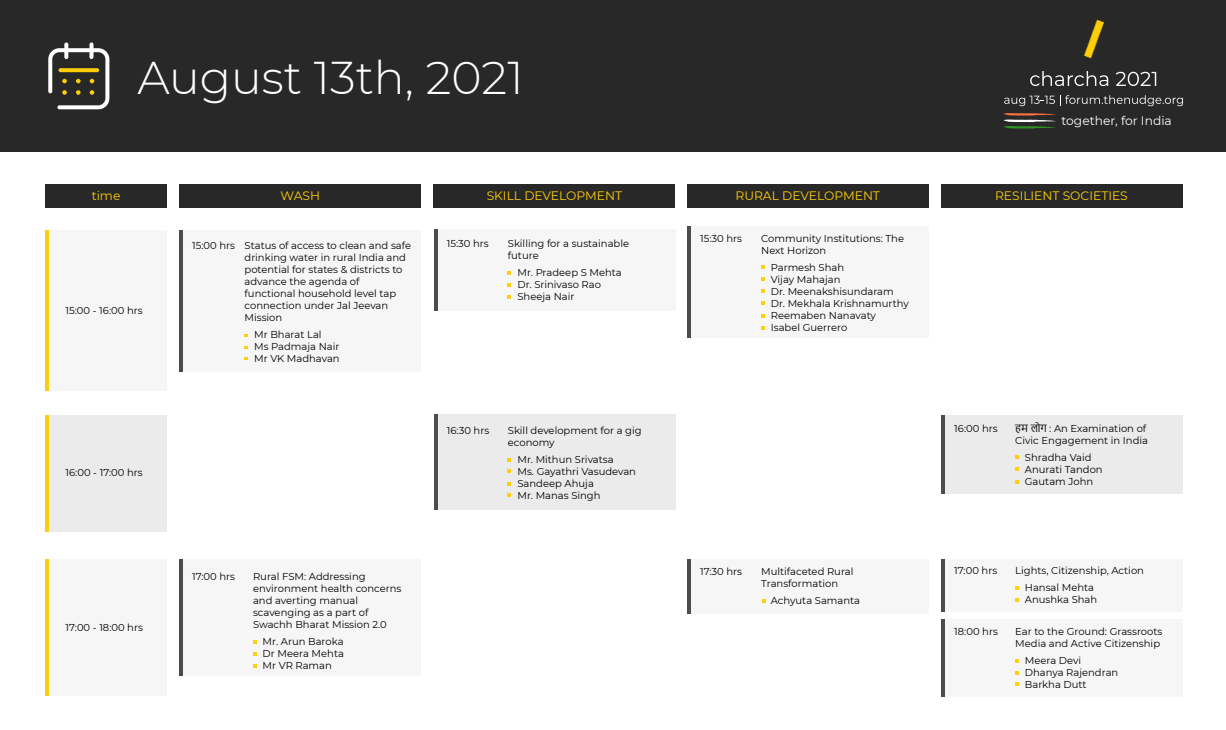
<style>
.page{position:relative;width:1226px;height:730px;background:#fff}
.page>*{position:absolute;margin:0;border:0;box-sizing:border-box;transform-origin:0 0}
.t1{font:300 45.8px "Montserrat";color:#fff}
.t2{font:12.3px "Montserrat";color:#fecf09}
.t3{font:12.3px "Montserrat";color:#fff}
.t4{font:10px/12px "Montserrat";color:#000}
.s1{font-family:"Nirmala UI"}
</style>
<div class="page">
<div style="left:0;top:0;width:1225px;height:152px;background:#282828"></div>
<svg style="left:1030px;top:71px;width:78px;height:15px"></svg>
<svg style="left:1115px;top:72px;width:41px;height:14px"></svg>
<svg style="left:1004px;top:95px;width:178px;height:11px"></svg>
<img style="left:1083px;top:19px;width:22px;height:39px">
<svg style="left:1003px;top:113px;width:52px;height:16px"></svg>
<svg style="left:89px;top:42px;width:4px;height:17px"></svg>
<svg style="left:64px;top:42px;width:4px;height:17px"></svg>
<svg style="left:48px;top:48px;width:61px;height:61px"></svg>
<div style="left:179px;top:559px;width:242px;height:117px;background:#f6f6f6"></div>
<hr style="left:179px;top:559px;width:4px;height:117px;background:#4c4c4c">
<div style="left:179px;top:230px;width:242px;height:142px;background:#f6f6f6"></div>
<hr style="left:179px;top:230px;width:4px;height:142px;background:#4c4c4c">
<div style="left:179px;top:184px;width:242px;height:23px;background:#282828"></div>
<div style="left:433px;top:184px;width:241px;height:23px;background:#282828"></div>
<div style="left:687px;top:184px;width:241px;height:23px;background:#282828"></div>
<div style="left:941px;top:184px;width:241px;height:23px;background:#282828"></div>
<div style="left:45px;top:184px;width:122px;height:23px;background:#282828"></div>
<div style="left:434px;top:415px;width:241px;height:95px;background:#ebebeb"></div>
<hr style="left:434px;top:415px;width:4px;height:95px;background:#4c4c4c">
<div style="left:434px;top:230px;width:241px;height:81px;background:#f6f6f6"></div>
<hr style="left:434px;top:230px;width:4px;height:81px;background:#4c4c4c">
<div style="left:687px;top:559px;width:241px;height:55px;background:#f6f6f6"></div>
<hr style="left:687px;top:559px;width:4px;height:55px;background:#4c4c4c">
<div style="left:687px;top:226px;width:241px;height:111px;background:#f6f6f6"></div>
<hr style="left:687px;top:226px;width:4px;height:111px;background:#4c4c4c">
<svg style="left:761px;top:301px;width:3px;height:4px"></svg>
<div style="left:941px;top:619px;width:241px;height:77px;background:#f6f6f6"></div>
<hr style="left:941px;top:619px;width:4px;height:77px;background:#4c4c4c">
<div style="left:45px;top:230px;width:122px;height:161px;background:#f6f6f6"></div>
<div style="left:45px;top:415px;width:122px;height:116px;background:#ebebeb"></div>
<div style="left:45px;top:559px;width:122px;height:137px;background:#f6f6f6"></div>
<div style="left:941px;top:559px;width:241px;height:52px;background:#f6f6f6"></div>
<svg style="left:1015px;top:586px;width:3px;height:4px"></svg>
<hr style="left:941px;top:559px;width:4px;height:52px;background:#4c4c4c">
<div style="left:941px;top:415px;width:241px;height:78px;background:#ebebeb"></div>
<hr style="left:941px;top:415px;width:4px;height:78px;background:#4c4c4c">
<hr style="left:45px;top:230px;width:4px;height:161px;background:#fecf09">
<hr style="left:45px;top:415px;width:4px;height:116px;background:#fecf09">
<hr style="left:45px;top:559px;width:4px;height:137px;background:#fecf09">
<h1 class="t1" style="left:137px;top:49px;width:387px">August 13th, 2021</h1>
<p class="t3" style="left:1061px;top:113px;width:112px">together, for India</p>
<p class="t2" style="left:92px;top:188px;width:30px">time</p>
<p class="t2" style="left:280px;top:188px;width:41px">WASH</p>
<p class="t2" style="left:486px;top:188px;width:137px">SKILL DEVELOPMENT</p>
<p class="t2" style="left:735px;top:188px;width:146px">RURAL DEVELOPMENT</p>
<p class="t2" style="left:994px;top:188px;width:134px">RESILIENT SOCIETIES</p>
<p class="t4" style="left:66px;top:304px;width:78px">15:00 - 16:00 hrs</p>
<p class="t4" style="left:66px;top:467px;width:79px">16:00 - 17:00 hrs</p>
<p class="t4" style="left:66px;top:621px;width:79px">17:00 - 18:00 hrs</p>
<p class="t4" style="left:192px;top:239px;width:44px">15:00 hrs</p>
<p class="t4" style="left:244px;top:239px;width:168px">Status of access to clean and safe drinking water in rural India and potential for states &amp; districts to advance the agenda of functional household level tap connection under Jal Jeevan<br>Mission</p>
<p class="t4" style="left:254px;top:328px;width:87px">Mr Bharat Lal<br>Ms Padmaja Nair<br>Mr VK Madhavan</p>
<p class="t4" style="left:192px;top:571px;width:44px">17:00 hrs</p>
<p class="t4" style="left:253px;top:571px;width:150px">Rural FSM: Addressing environment health concerns and averting manual scavenging as a part of<br>Swachh Bharat Mission 2.0</p>
<p class="t4" style="left:262px;top:636px;width:83px;text-align:justify">Mr. Arun Baroka Dr Meera Mehta Mr VR Raman</p>
<p class="t4" style="left:447px;top:237px;width:43px">15:30 hrs</p>
<p class="t4" style="left:508px;top:237px;width:123px">Skilling for a sustainable future</p>
<p class="t4" style="left:517px;top:266px;width:106px">Mr. Pradeep S Mehta<br>Dr. Srinivaso Rao<br>Sheeja Nair</p>
<p class="t4" style="left:447px;top:424px;width:44px">16:30 hrs</p>
<p class="t4" style="left:508px;top:424px;width:135px">Skill development for a gig economy</p>
<p class="t4" style="left:517px;top:453px;width:120px">Mr. Mithun Srivatsa<br>Ms. Gayathri Vasudevan<br>Sandeep Ahuja<br>Mr. Manas Singh</p>
<p class="t4" style="left:700px;top:232px;width:43px">15:30 hrs</p>
<p class="t4" style="left:761px;top:232px;width:144px">Community Institutions: The<br>Next Horizon</p>
<p class="t4" style="left:770px;top:261px;width:140px">Parmesh Shah<br>Vijay Mahajan<br>Dr. Meenakshisundaram<br>Dr. Mekhala Krishnamurthy<br>Reemaben Nanavaty<br>Isabel Guerrero</p>
<p class="t4" style="left:700px;top:565px;width:43px">17:30 hrs</p>
<p class="t4" style="left:761px;top:565px;width:94px">Multifaceted Rural<br>Transformation</p>
<p class="t4" style="left:770px;top:594px;width:91px">Achyuta Samanta</p>
<p class="t4" style="left:954px;top:422px;width:45px">16:00 hrs</p>
<p class="t4" style="left:1015px;top:422px;width:134px"><span class="s1">हम लोग</span> : An Examination of<br>Civic Engagement in India</p>
<p class="t4" style="left:1024px;top:451px;width:79px">Shradha Vaid<br>Anurati Tandon<br>Gautam John</p>
<p class="t4" style="left:954px;top:564px;width:44px">17:00 hrs</p>
<p class="t4" style="left:954px;top:625px;width:45px">18:00 hrs</p>
<p class="t4" style="left:1024px;top:562px;width:121px;line-height:17px;text-indent:-10px">Lights, Citizenship, Action<br>Hansal Mehta</p>
<p class="t4" style="left:1024px;top:593px;width:74px">Anushka Shah</p>
<p class="t4" style="left:1015px;top:625px;width:149px">Ear to the Ground: Grassroots<br>Media and Active Citizenship</p>
<p class="t4" style="left:1024px;top:654px;width:95px">Meera Devi<br>Dhanya Rajendran<br>Barkha Dutt</p>
</div>
